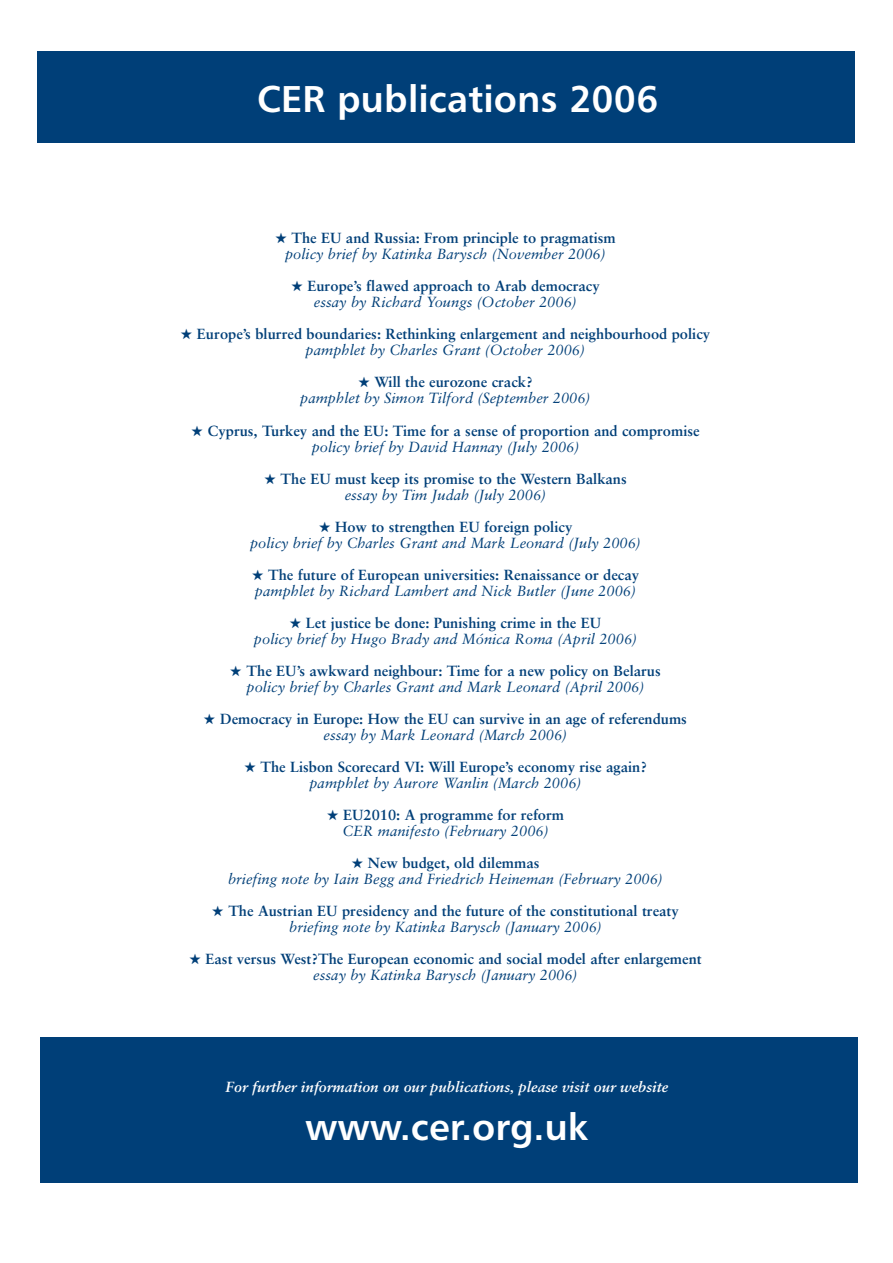
<style>
.page{position:relative;width:893px;height:1263px;background:#fff}
.page>*{position:absolute;margin:0;border:0;box-sizing:border-box;transform-origin:0 0}
.t1{font:37.35px "Humanist 777 BT Bold B";color:#fff}
.t2{font:700 14.7px/16px "Sabon";color:#003f78;text-align:center}
.t3{font:italic 14.7px/16px "Sabon";color:#003f78;text-align:center}
.t4{font:italic 700 14.7px "Sabon";color:#fff}
.s1{font-weight:700;font-style:normal}
.s2{font-weight:400;font-style:italic}
</style>
<div class="page">
<div style="left:40px;top:1037px;width:818px;height:146px;background:#003f78"></div>
<div style="left:38px;top:52px;width:817px;height:91px;background:#003f78"></div>
<h1 class="t1" style="left:257px;top:84px;width:402px">CER publications 2006</h1>
<p class="t3" style="left:275px;top:231px;width:342px">★ <span class="s1">The EU and Russia: From principle to pragmatism </span>policy brief by Katinka Barysch (November 2006)</p>
<p class="t2" style="left:291px;top:279px;width:310px">★ Europe’s flawed approach to Arab democracy <span class="s2">essay by Richard Youngs (October 2006)</span></p>
<p class="t2" style="left:180px;top:327px;width:531px">★ Europe’s blurred boundaries: Rethinking enlargement and neighbourhood policy <span class="s2">pamphlet by Charles Grant (October 2006)</span></p>
<p class="t3" style="left:300px;top:376px;width:292px">★ <span class="s1">Will the eurozone crack?<br></span>pamphlet by Simon Tilford (September 2006)</p>
<p class="t2" style="left:191px;top:424px;width:510px">★ Cyprus, Turkey and the EU: Time for a sense of proportion and compromise <span class="s2">policy brief by David Hannay (July 2006)</span></p>
<p class="t2" style="left:264px;top:472px;width:364px">★ The EU must keep its promise to the Western Balkans <span class="s2">essay by Tim Judah (July 2006)</span></p>
<p class="t3" style="left:250px;top:520px;width:392px">★ <span class="s1">How to strengthen EU foreign policy<br></span>policy brief by Charles Grant and Mark Leonard (July 2006)</p>
<p class="t2" style="left:252px;top:568px;width:389px;text-align:left">★ The future of European universities: Renaissance or decay <span class="s2">pamphlet by Richard Lambert and Nick Butler (June 2006)</span></p>
<p class="t3" style="left:254px;top:616px;width:384px">★ <span class="s1">Let justice be done: Punishing crime in the EU<br></span>policy brief by Hugo Brady and Mónica Roma (April 2006)</p>
<p class="t2" style="left:230px;top:664px;width:432px">★ The EU’s awkward neighbour: Time for a new policy on Belarus <span class="s2">policy brief by Charles Grant and Mark Leonard (April 2006)</span></p>
<p class="t2" style="left:204px;top:712px;width:485px">★ Democracy in Europe: How the EU can survive in an age of referendums <span class="s2">essay by Mark Leonard (March 2006)</span></p>
<p class="t2" style="left:244px;top:760px;width:404px">★ The Lisbon Scorecard VI: Will Europe’s economy rise again? <span class="s2">pamphlet by Aurore Wanlin (March 2006)</span></p>
<p class="t2" style="left:327px;top:808px;width:239px">★ EU2010: A programme for reform<br><span class="s2">CER manifesto (February 2006)</span></p>
<p class="t3" style="left:228px;top:856px;width:436px">★ <span class="s1">New budget, old dilemmas<br></span>briefing note by Iain Begg and Friedrich Heineman (February 2006)</p>
<p class="t2" style="left:212px;top:904px;width:468px">★ The Austrian EU presidency and the future of the constitutional treaty <span class="s2">briefing note by Katinka Barysch (January 2006)</span></p>
<p class="t2" style="left:189px;top:952px;width:514px">★ East versus West?The European economic and social model after enlargement <span class="s2">essay by Katinka Barysch (January 2006)</span></p>
<p class="t4" style="left:225px;top:1081px;width:444px">For further information on our publications, please visit our website</p>
<h1 class="t1" style="left:305px;top:1112px;width:284px">www.cer.org.uk</h1>
</div>
